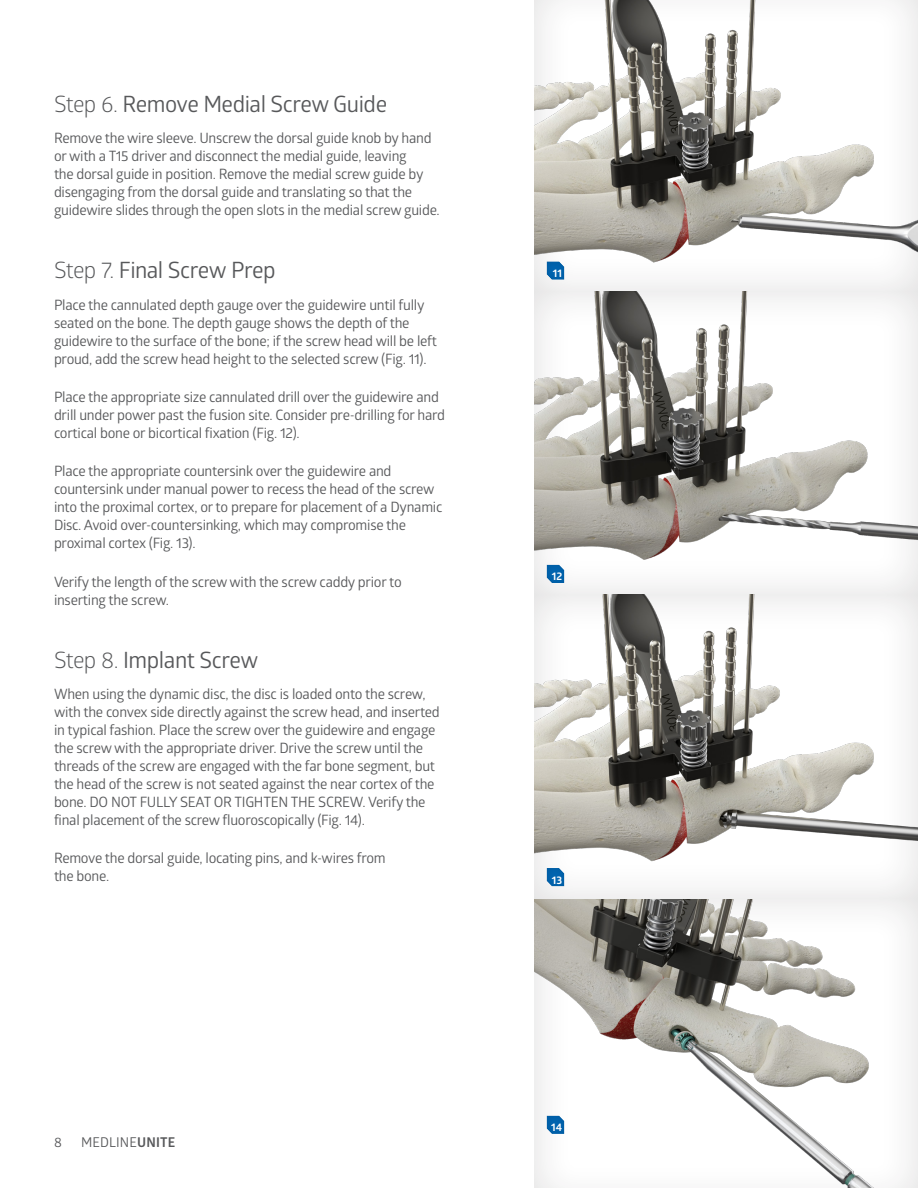
<style>
.page{position:relative;width:918px;height:1188px;background:#fff}
.page>*{position:absolute;margin:0;border:0;box-sizing:border-box;transform-origin:0 0}
.MEDLINE_-_Category_Head{font:22.5px "Glober";letter-spacing:-.02em;color:#57585a}
.MEDLINE_-_Category_Head-2{font:14.25px/18px "Glober";letter-spacing:-.02em;color:#57585a}
.t1{font:13.5px "Glober";letter-spacing:.01em;color:#57585a}
.t2{font:700 10.95px "Glober";color:#fff}
.s1{font-style:inherit}
.s2{font-weight:700}
</style>
<div class="page">
<img style="left:535px;top:898px;width:383px;height:290px">
<div style="left:534px;top:289px;width:384px;height:307px;background:#231f20;opacity:.15"></div>
<div style="left:534px;top:592px;width:384px;height:306px;background:#231f20;opacity:.15"></div>
<div style="left:534px;top:0;width:384px;height:292px;background:#231f20;opacity:.15"></div>
<div style="left:545px;top:259px;width:21px;height:21px;background:#231f20;opacity:.15"></div>
<div style="left:545px;top:563px;width:21px;height:21px;background:#231f20;opacity:.15"></div>
<div style="left:545px;top:866px;width:21px;height:21px;background:#231f20;opacity:.15"></div>
<div style="left:545px;top:1113px;width:21px;height:21px;background:#231f20;opacity:.15"></div>
<p class="MEDLINE_-_Category_Head" style="left:54px;top:88px;width:335px"><span class="s1">Step 6.</span> Remove Medial Screw Guide</p>
<p class="MEDLINE_-_Category_Head-2" style="left:54px;top:129px;width:387px">Remove the wire sleeve. Unscrew the dorsal guide knob by hand or with a T15 driver and disconnect the medial guide, leaving<br>the dorsal guide in position. Remove the medial screw guide by disengaging from the dorsal guide and translating so that the guidewire slides through the open slots in the medial screw guide.</p>
<p class="MEDLINE_-_Category_Head" style="left:54px;top:255px;width:223px"><span class="s1">Step 7.</span> Final Screw Prep</p>
<p class="MEDLINE_-_Category_Head-2" style="left:54px;top:295px;width:385px">Place the cannulated depth gauge over the guidewire until fully seated on the bone. The depth gauge shows the depth of the guidewire to the surface of the bone; if the screw head will be left proud, add the screw head height to the selected screw (Fig. 11).</p>
<p class="MEDLINE_-_Category_Head-2" style="left:54px;top:387px;width:393px">Place the appropriate size cannulated drill over the guidewire and drill under power past the fusion site. Consider pre-drilling for hard cortical bone or bicortical fixation (Fig. 12).</p>
<p class="MEDLINE_-_Category_Head-2" style="left:54px;top:462px;width:390px">Place the appropriate countersink over the guidewire and countersink under manual power to recess the head of the screw into the proximal cortex, or to prepare for placement of a Dynamic Disc. Avoid over-countersinking, which may compromise the proximal cortex (Fig. 13).</p>
<p class="MEDLINE_-_Category_Head-2" style="left:54px;top:572px;width:349px">Verify the length of the screw with the screw caddy prior to inserting the screw.</p>
<p class="MEDLINE_-_Category_Head" style="left:54px;top:644px;width:206px"><span class="s1">Step 8.</span> Implant Screw</p>
<p class="MEDLINE_-_Category_Head-2" style="left:54px;top:684px;width:387px">When using the dynamic disc, the disc is loaded onto the screw, with the convex side directly against the screw head, and inserted in typical fashion. Place the screw over the guidewire and engage the screw with the appropriate driver. Drive the screw until the threads of the screw are engaged with the far bone segment, but the head of the screw is not seated against the near cortex of the bone. DO NOT FULLY SEAT OR TIGHTEN THE SCREW. Verify the final placement of the screw fluoroscopically (Fig. 14).</p>
<p class="MEDLINE_-_Category_Head-2" style="left:54px;top:849px;width:333px">Remove the dorsal guide, locating pins, and k-wires from the bone.</p>
<p class="t1" style="left:54px;top:1132px;width:9px">8</p>
<p class="t1" style="left:81px;top:1132px;width:96px">MEDLINE<span class="s2">UNITE</span></p>
<p class="t2" style="left:553px;top:266px;width:11px">11</p>
<p class="t2" style="left:552px;top:569px;width:12px">12</p>
<p class="t2" style="left:552px;top:872px;width:12px">13</p>
<p class="t2" style="left:551px;top:1120px;width:12px">14</p>
</div>
